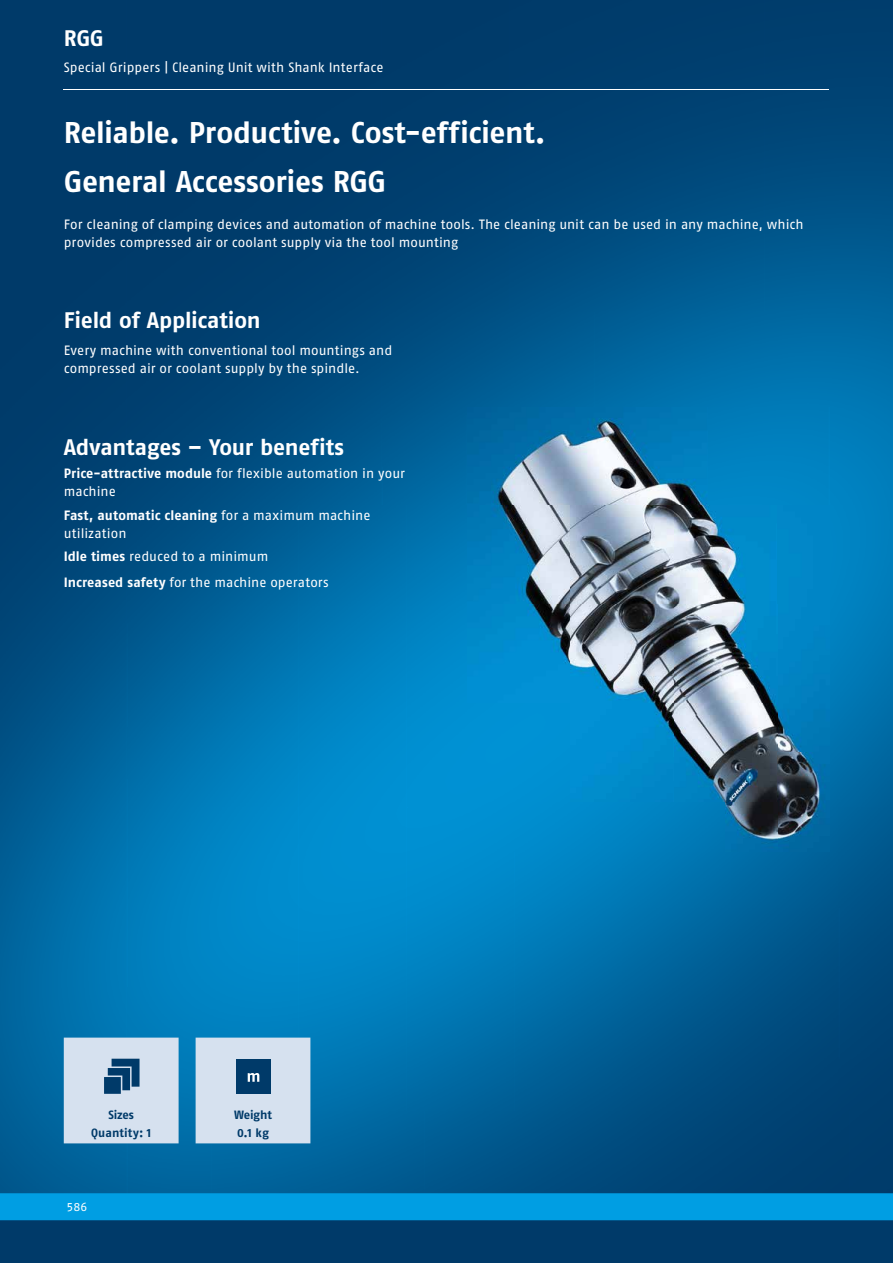
<style>
.page{position:relative;width:893px;height:1263px;background:#fff}
.page>*{position:absolute;margin:0;border:0;box-sizing:border-box;transform-origin:0 0}
.t1{font:700 30px/49.3px "SCHUNK Fago Pro";letter-spacing:-.01em;color:#fff}
.t2{font:700 22.5px "SCHUNK Fago Pro";letter-spacing:-.01em;color:#fff}
.t3{font:13.5px/18px "SCHUNK Fago Pro";letter-spacing:.005em;color:#fff}
.t4{font:700 12px/18px "SCHUNK Fago Pro";color:#003a69;text-align:center}
.t5{font:12px "SCHUNK Fago Pro";color:#fff}
.s1{font-weight:700}
</style>
<div class="page">
<img style="left:0;top:0;width:893px;height:311px">
<img style="left:0;top:311px;width:382px;height:156px">
<img style="left:382px;top:311px;width:213px;height:104px">
<img style="left:595px;top:311px;width:213px;height:96px">
<img style="left:808px;top:311px;width:85px;height:195px">
<img style="left:382px;top:415px;width:86px;height:91px">
<img style="left:0;top:467px;width:127px;height:726px">
<img style="left:127px;top:467px;width:85px;height:260px">
<img style="left:212px;top:467px;width:171px;height:39px">
<img style="left:127px;top:727px;width:64px;height:260px">
<img style="left:127px;top:987px;width:85px;height:206px">
<img style="left:212px;top:1110px;width:681px;height:83px">
<div style="left:0;top:1202px;width:893px;height:61px;background:#003a69"></div>
<div style="left:0;top:1193px;width:893px;height:27px;background:#009ee3"></div>
<img style="left:191px;top:506px;width:587px;height:100px">
<img style="left:829px;top:506px;width:64px;height:302px">
<img style="left:191px;top:606px;width:277px;height:202px">
<img style="left:191px;top:808px;width:324px;height:100px">
<img style="left:515px;top:852px;width:216px;height:56px">
<img style="left:731px;top:808px;width:108px;height:100px">
<img style="left:839px;top:808px;width:54px;height:302px">
<img style="left:191px;top:908px;width:648px;height:202px">
<hr style="left:64px;top:89px;width:765px;height:1px;background:#fff">
<img style="left:468px;top:407px;width:361px;height:99px">
<img style="left:778px;top:506px;width:51px;height:346px">
<img style="left:468px;top:604px;width:310px;height:248px">
<svg style="left:64px;top:1037px;width:246px;height:106px;background:#b6cce0"></svg>
<h2 class="t2" style="left:64px;top:24px;width:42px">RGG</h2>
<p class="t3" style="left:64px;top:59px;width:321px">Special Grippers | Cleaning Unit with Shank Interface</p>
<h1 class="t1" style="left:64px;top:108px;width:483px">Reliable. Productive. Cost-efficient.<br>General Accessories RGG</h1>
<p class="t3" style="left:64px;top:215px;width:741px">For cleaning of clamping devices and automation of machine tools. The cleaning unit can be used in any machine, which provides compressed air or coolant supply via the tool mounting</p>
<h2 class="t2" style="left:64px;top:307px;width:198px">Field of Application</h2>
<p class="t3" style="left:64px;top:342px;width:330px">Every machine with conventional tool mountings and compressed air or coolant supply by the spindle .</p>
<h2 class="t2" style="left:64px;top:434px;width:282px">Advantages – Your benefits</h2>
<p class="t3" style="left:64px;top:465px;width:343px"><span class="s1">Price-attractive module</span> for flexible automation in your machine</p>
<p class="t3" style="left:64px;top:506px;width:308px"><span class="s1">Fast, automatic cleaning</span> for a maximum machine utilization</p>
<p class="t3" style="left:64px;top:544px;width:267px;line-height:25.5px"><span class="s1">Idle times</span> reduced to a minimum<br><span class="s1">Increased safety</span> for the machine operators</p>
<p class="t4" style="left:91px;top:1106px;width:62px">Sizes<br>Quantity: 1</p>
<p class="t4" style="left:234px;top:1106px;width:39px;text-align:left">Weight<br>0.1 kg</p>
<p class="t5" style="left:67px;top:1199px;width:22px">586</p>
</div>
